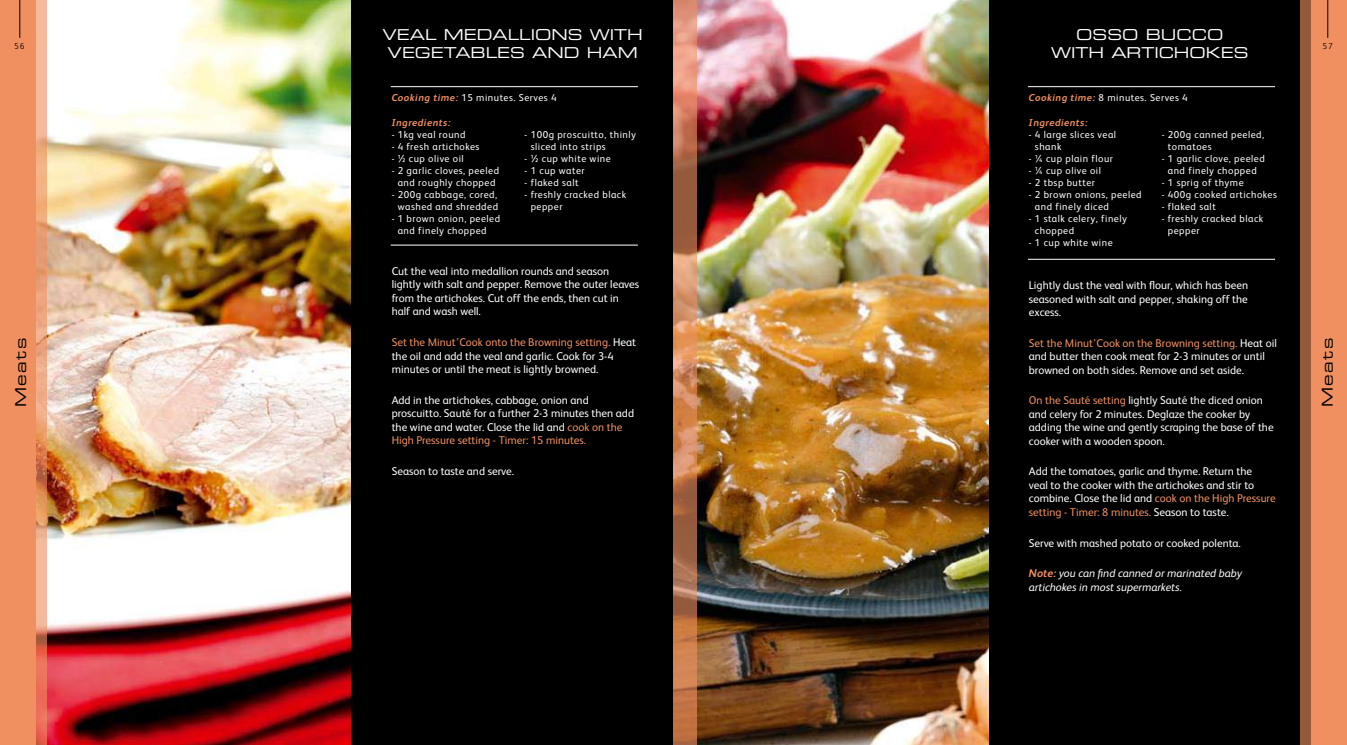
<style>
.page{position:relative;width:1347px;height:745px;background:#fff}
.page>*{position:absolute;margin:0;border:0;box-sizing:border-box;transform-origin:0 0}
.t1{font:15px/18px "Eurostile Extended Two";color:#fff;text-align:center}
.t2{font:15px "Eurostile Extended Two";letter-spacing:.1em;color:#000}
.t3{font:11.25px/13.5px "FS Albert";color:#fff}
.t4{font:italic 11.25px/13.5px "FS Albert";color:#fff}
.t5{font:10px/12px "FS Albert";letter-spacing:.05em;color:#fff}
.t6{font:italic 700 10px "FS Albert";letter-spacing:.05em;color:#f09060}
.t7{font:300 8.75px "FS Albert";color:#000}
.s1{font-weight:700;font-style:italic;color:#f09060}
.s2{color:#f09060}
.s3{font-weight:700;color:#f09060}
</style>
<div class="page">
<div style="left:0;top:0;width:1346px;height:744px;background:#000"></div>
<img style="left:46px;top:0;width:305px;height:744px">
<img style="left:696px;top:0;width:293px;height:744px">
<svg style="left:0;top:0;width:46px;height:744px;fill:#f09060"></svg>
<svg style="left:1300px;top:0;width:46px;height:744px;fill:#f09060"></svg>
<svg style="left:673px;top:0;width:23px;height:744px"></svg>
<hr style="left:19px;top:0;width:1px;height:38px;background:#000">
<hr style="left:1327px;top:0;width:1px;height:38px;background:#000">
<hr style="left:1028px;top:86px;width:247px;height:1px;background:#fff">
<hr style="left:391px;top:86px;width:247px;height:1px;background:#fff">
<hr style="left:1028px;top:259px;width:247px;height:1px;background:#fff">
<hr style="left:391px;top:244px;width:247px;height:1px;background:#fff">
<h1 class="t1" style="left:382px;top:26px;width:262px">VEAL MEDALLIONS WITH<br>VEGETABLES AND HAM</h1>
<h1 class="t1" style="left:1051px;top:26px;width:199px">OSSO BUCCO<br>WITH ARTICHOKES</h1>
<p class="t7" style="left:14px;top:41px;width:12px">56</p>
<p class="t7" style="left:1322px;top:41px;width:12px">57</p>
<p class="t5" style="left:392px;top:92px;width:166px"><span class="s1">Cooking time:</span> 15 minutes. Serves 4</p>
<p class="t5" style="left:1028px;top:92px;width:160px"><span class="s1">Cooking time:</span> 8 minutes. Serves 4</p>
<p class="t6" style="left:392px;top:117px;width:60px">Ingredients:</p>
<p class="t5" style="left:392px;top:128px;width:75px">- 1kg veal round</p>
<p class="t5" style="left:392px;top:140px;width:89px">- 4 fresh artichokes</p>
<p class="t5" style="left:392px;top:152px;width:74px">- ½ cup olive oil</p>
<p class="t5" style="left:392px;top:164px;width:109px;text-align:center">- 2 garlic cloves, peeled and roughly chopped</p>
<p class="t5" style="left:392px;top:188px;width:108px;text-align:right">- 200g cabbage, cored, washed and shredded</p>
<p class="t5" style="left:398px;top:212px;width:104px;text-indent:-6px">- 1 brown onion, peeled and finely chopped</p>
<p class="t5" style="left:530px;top:128px;width:107px;text-indent:-6px">- 100g proscuitto, thinly sliced into strips</p>
<p class="t5" style="left:524px;top:152px;width:88px">- ½ cup white wine</p>
<p class="t5" style="left:524px;top:164px;width:62px">- 1 cup water</p>
<p class="t5" style="left:524px;top:176px;width:56px">- flaked salt</p>
<p class="t5" style="left:530px;top:188px;width:97px;text-indent:-6px">- freshly cracked black pepper</p>
<p class="t6" style="left:1028px;top:117px;width:60px">Ingredients:</p>
<p class="t5" style="left:1035px;top:128px;width:83px;text-indent:-6px">- 4 large slices veal shank</p>
<p class="t5" style="left:1028px;top:152px;width:86px">- ¼ cup plain flour</p>
<p class="t5" style="left:1028px;top:164px;width:74px">- ¼ cup olive oil</p>
<p class="t5" style="left:1028px;top:176px;width:68px">- 2 tbsp butter</p>
<p class="t5" style="left:1035px;top:188px;width:108px;text-indent:-6px">- 2 brown onions, peeled and finely diced</p>
<p class="t5" style="left:1035px;top:212px;width:93px;text-indent:-6px">- 1 stalk celery, finely chopped</p>
<p class="t5" style="left:1028px;top:236px;width:85px">- 1 cup white wine</p>
<p class="t5" style="left:1167px;top:128px;width:98px;text-indent:-6px">- 200g canned peeled, tomatoes</p>
<p class="t5" style="left:1161px;top:152px;width:104px;text-align:center">- 1 garlic clove, peeled and finely chopped</p>
<p class="t5" style="left:1161px;top:176px;width:83px">- 1 sprig of thyme</p>
<p class="t5" style="left:1161px;top:188px;width:117px">- 400g cooked artichokes</p>
<p class="t5" style="left:1161px;top:200px;width:56px">- flaked salt</p>
<p class="t5" style="left:1167px;top:212px;width:97px;text-indent:-6px">- freshly cracked black pepper</p>
<p class="t3" style="left:392px;top:264px;width:249px">Cut the veal into medallion rounds and season lightly with salt and pepper. Remove the outer leaves from the artichokes. Cut off the ends, then cut in half and wash well.</p>
<p class="t3" style="left:392px;top:335px;width:246px"><span class="s2">Set the Minut’Cook onto the Browning setting.</span> Heat the oil and add the veal and garlic. Cook for 3-4 minutes or until the meat is lightly browned.</p>
<p class="t3" style="left:392px;top:392px;width:244px">Add in the artichokes, cabbage, onion and proscuitto. Sauté for a further 2-3 minutes then add the wine and water. Close the lid and <span class="s2">cook on the High Pressure setting - Timer: 15 minutes.</span></p>
<p class="t3" style="left:392px;top:464px;width:124px">Season to taste and serve.</p>
<p class="t3" style="left:1028px;top:278px;width:221px;text-align:justify">Lightly dust the veal with flour, which has been seasoned with salt and pepper, shaking off the excess.</p>
<p class="t3" style="left:1028px;top:336px;width:250px"><span class="s2">Set the Minut’Cook on the Browning setting.</span> Heat oil and butter then cook meat for 2-3 minutes or until browned on both sides. Remove and set aside.</p>
<p class="t3" style="left:1028px;top:393px;width:246px"><span class="s2">On the Sauté setting</span> lightly Sauté the diced onion and celery for 2 minutes. Deglaze the cooker by adding the wine and gently scraping the base of the cooker with a wooden spoon.</p>
<p class="t3" style="left:1028px;top:464px;width:248px">Add the tomatoes, garlic and thyme. Return the<br>veal to the cooker with the artichokes and stir to combine. Close the lid and <span class="s2">cook on the High Pressure setting - Timer: 8 minutes.</span> Season to taste.</p>
<p class="t3" style="left:1028px;top:535px;width:213px">Serve with mashed potato or cooked polenta.</p>
<p class="t4" style="left:1028px;top:566px;width:215px"><span class="s3">Note:</span> you can find canned or marinated baby artichokes in most supermarkets.</p>
<h1 class="t2" style="left:10px;top:407px;width:71px;rotate:-90deg">Meats</h1>
<h1 class="t2" style="left:1317px;top:407px;width:71px;rotate:-90deg">Meats</h1>
</div>
